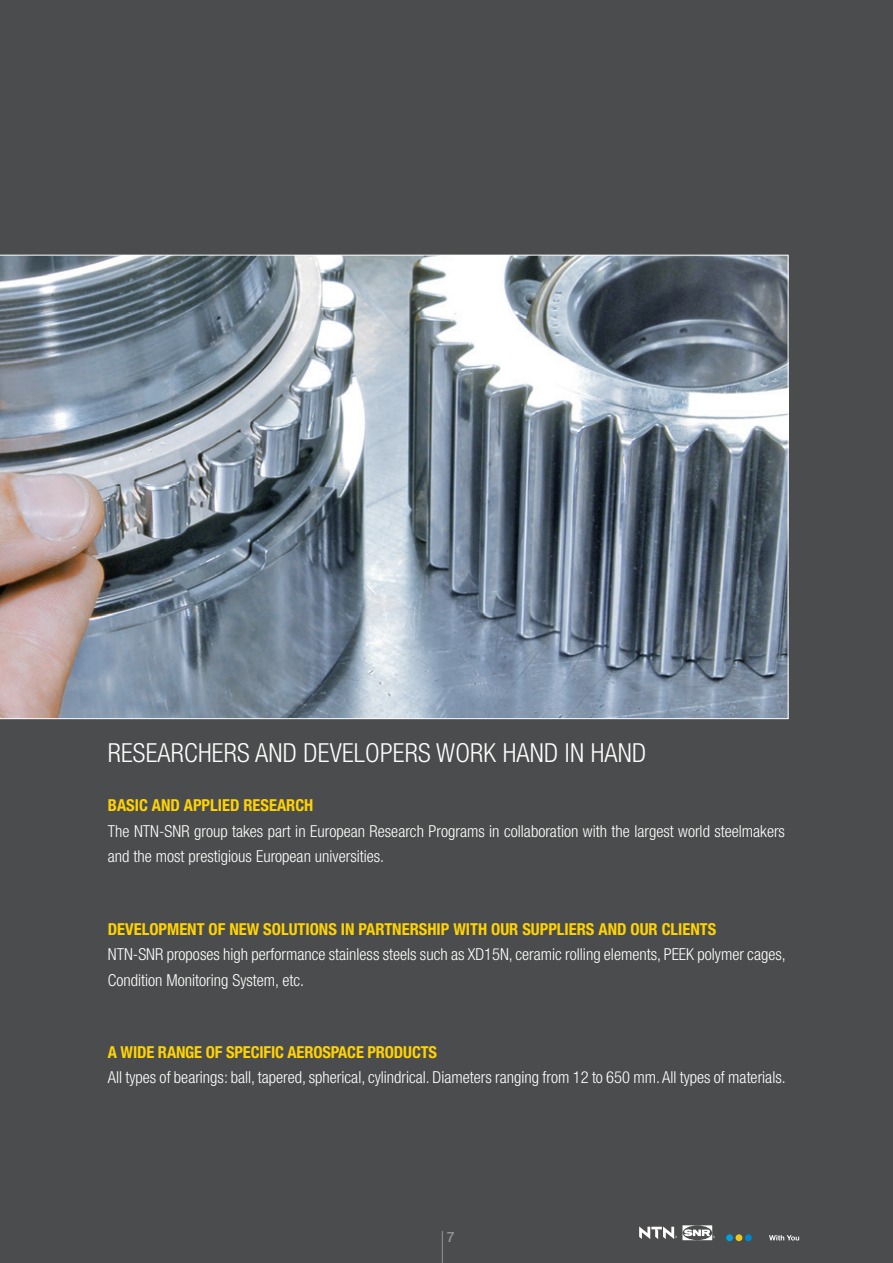
<style>
.page{position:relative;width:893px;height:1263px;background:#4b4c4d}
.page>*{position:absolute;margin:0;border:0;box-sizing:border-box;transform-origin:0 0}
.t1{font:300 condensed 26.25px "Helvetica Neue";letter-spacing:.005em;color:#fff}
.t2{font:300 condensed 16.5px/25.5px "Helvetica Neue";color:#fff}
.t3{font:700 condensed 16.5px "Helvetica Neue";color:#fed304}
.t4{font:500 14.25px "Helvetica Neue";color:#939598}
</style>
<div class="page">
<hr style="left:442px;top:1231px;width:1px;height:32px;background:#939598">
<svg style="left:0;top:255px;width:788px;height:464px;background:#848f9b"></svg>
<svg style="left:639px;top:1225px;width:76px;height:15px"></svg>
<svg style="left:769px;top:1235px;width:30px;height:5px"></svg>
<div style="left:726px;top:1234px;width:7px;height:7px;background:#00a1e3;border-radius:50%"></div>
<div style="left:745px;top:1234px;width:7px;height:7px;background:#0086cc;border-radius:50%"></div>
<div style="left:735px;top:1234px;width:7px;height:7px;background:#e8cb19;border-radius:50%"></div>
<h1 class="t1" style="left:108px;top:738px;width:540px">Researchers and developers work hand in hand</h1>
<p class="t3" style="left:108px;top:795px;width:207px">BASIC AN D APPLIED RESEARCH</p>
<p class="t2" style="left:108px;top:818px;width:679px">The NTN-SNR group takes part in European Research Programs in collaboration with the largest world steelmakers and the most prestigious European universities.</p>
<p class="t3" style="left:108px;top:919px;width:269px">DEVELOPMENT OF NEW SOLUTIONS IN PARTN</p>
<p class="t3" style="left:402px;top:919px;width:298px">ERSHIP WITH OUR SUPPLIERS AN D OUR CLIENTS</p>
<p class="t2" style="left:108px;top:941px;width:679px">NTN-SNR proposes high performance stainless steels such as XD15N, ceramic rolling elements, PEEK polymer cages,<br>Condition Monitoring System, etc.</p>
<p class="t3" style="left:108px;top:1042px;width:322px">A WIDE RANGE OF SPECIFIC AEROSPACE PRODUCTS</p>
<p class="t2" style="left:108px;top:1064px;width:679px">All types of bearings: ball, tapered, spherical, cylindrical. Diameters ranging from 12 to 650 mm. All types of materials.</p>
<p class="t4" style="left:447px;top:1228px;width:9px">7</p>
</div>
